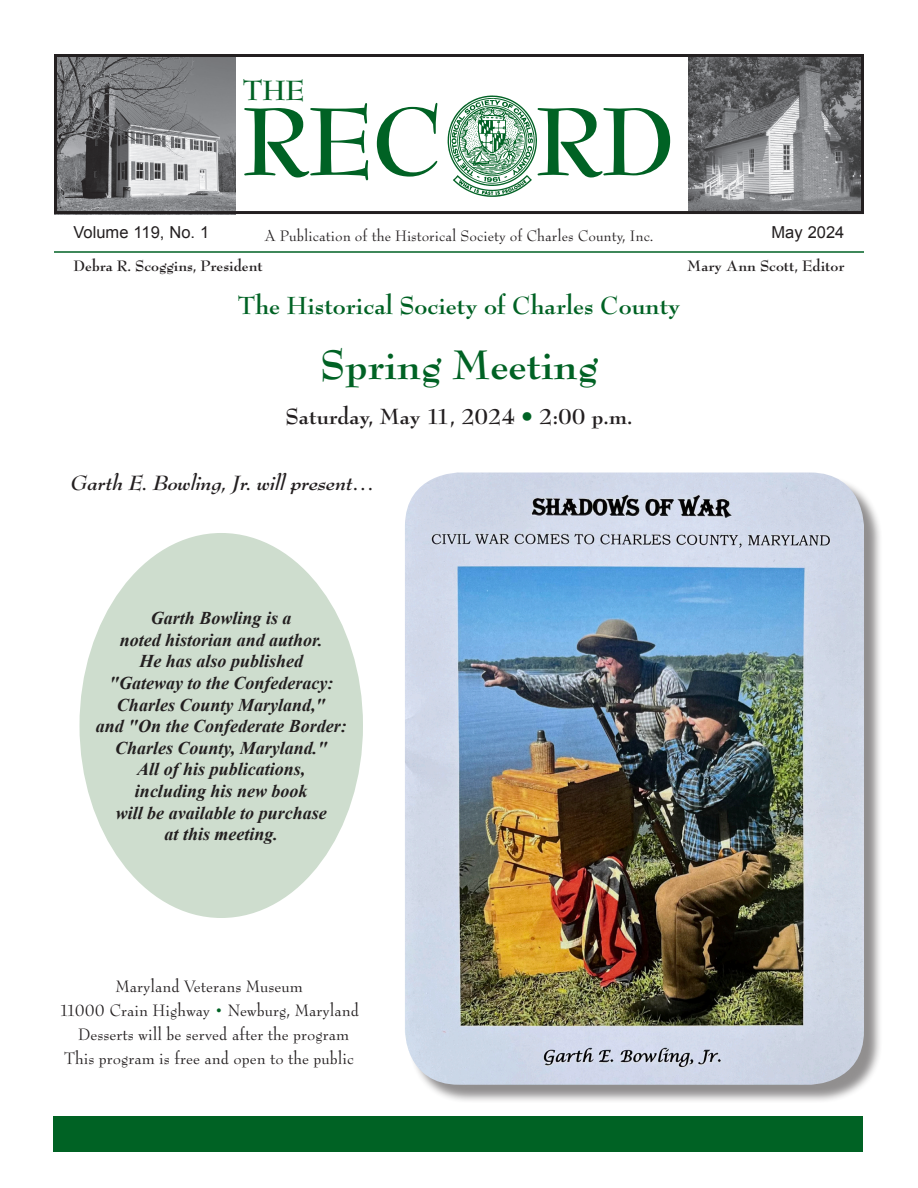
<style>
.page{position:relative;width:918px;height:1188px;background:#fff}
.page>*{position:absolute;margin:0;border:0;box-sizing:border-box;transform-origin:0 0}
.t1{font:700 104.85px "Bernhard Modern Std";color:#006224}
.t2{font:700 45px "Bernhard Modern Std";color:#006224}
.t3{font:700 30.45px "Bernhard Modern Std";color:#006224}
.t4{font:700 27px "Bernhard Modern Std";color:#006224}
.t5{font:700 24px "Bernhard Modern Std";color:#231f20}
.t6{font:italic 700 22.5px "Bernhard Modern Std";color:#231f20}
.t7{font:italic 700 18px/21.6px "Times New Roman";color:#231f20;text-align:center}
.t8{font:18px/24px "Bernhard Modern Std";color:#231f20;text-align:center}
.t9{font:16.5px "Bernhard Modern Std";color:#231f20}
.t10{font:700 16.5px "Bernhard Modern Std";color:#231f20}
.t11{font:16.5px "Arial";color:#231f20}
.s1{color:#006224}
</style>
<div class="page">
<img style="left:58px;top:58px;width:177px;height:152px">
<div style="left:80px;top:533px;width:283px;height:385px;background:#ceddce;border-radius:50%"></div>
<div style="left:53px;top:1116px;width:810px;height:36px;background:#006224"></div>
<hr style="left:54px;top:251px;width:810px;height:2px;background:#006224">
<img style="left:689px;top:58px;width:171px;height:152px">
<div style="left:54px;top:54px;width:810px;height:160px;border:3px solid #231f20"></div>
<img style="left:447px;top:95px;width:90px;height:102px">
<div style="left:407px;top:475px;width:475px;height:628px;background:#231f20;opacity:.5"></div>
<img style="left:405px;top:472px;width:459px;height:613px">
<h3 class="t3" style="left:243px;top:74px;width:57px">The</h3>
<h1 class="t1" style="left:242px;top:87px;width:434px">REC RD</h1>
<p class="t11" style="left:74px;top:221px;width:137px">Volume 119, No. 1</p>
<p class="t9" style="left:264px;top:227px;width:391px">A Publication of the Historical Society of Charles County, Inc.</p>
<p class="t11" style="left:772px;top:221px;width:74px">May 2024</p>
<p class="t10" style="left:74px;top:258px;width:191px">Debra R. Scoggins, President</p>
<p class="t10" style="left:687px;top:258px;width:159px">Mary Ann Scott, Editor</p>
<h3 class="t4" style="left:238px;top:292px;width:444px">The Historical Society of Charles County</h3>
<h2 class="t2" style="left:320px;top:341px;width:279px">Spring Meeting</h2>
<h3 class="t5" style="left:286px;top:404px;width:348px">Saturday, May 11, 2024 <span class="s1">•</span> 2:00 p.m.</h3>
<p class="t6" style="left:70px;top:470px;width:306px">Garth E. Bowling, Jr. will present…</p>
<p class="t7" style="left:96px;top:607px;width:252px">Garth Bowling is a<br>noted historian and author.<br>He has also published<br>"Gateway to the Confederacy:<br>Charles County Maryland,"<br>and "On the Confederate Border:<br>Charles County, Maryland."<br>All of his publications,<br>including his new book<br>will be available to purchase<br>at this meeting.</p>
<p class="t8" style="left:59px;top:975px;width:301px">Maryland Veterans Museum<br>11000 Crain Highway <span class="s1">•</span> Newburg, Maryland Desserts will be served after the program This program is free and open to the public</p>
</div>
